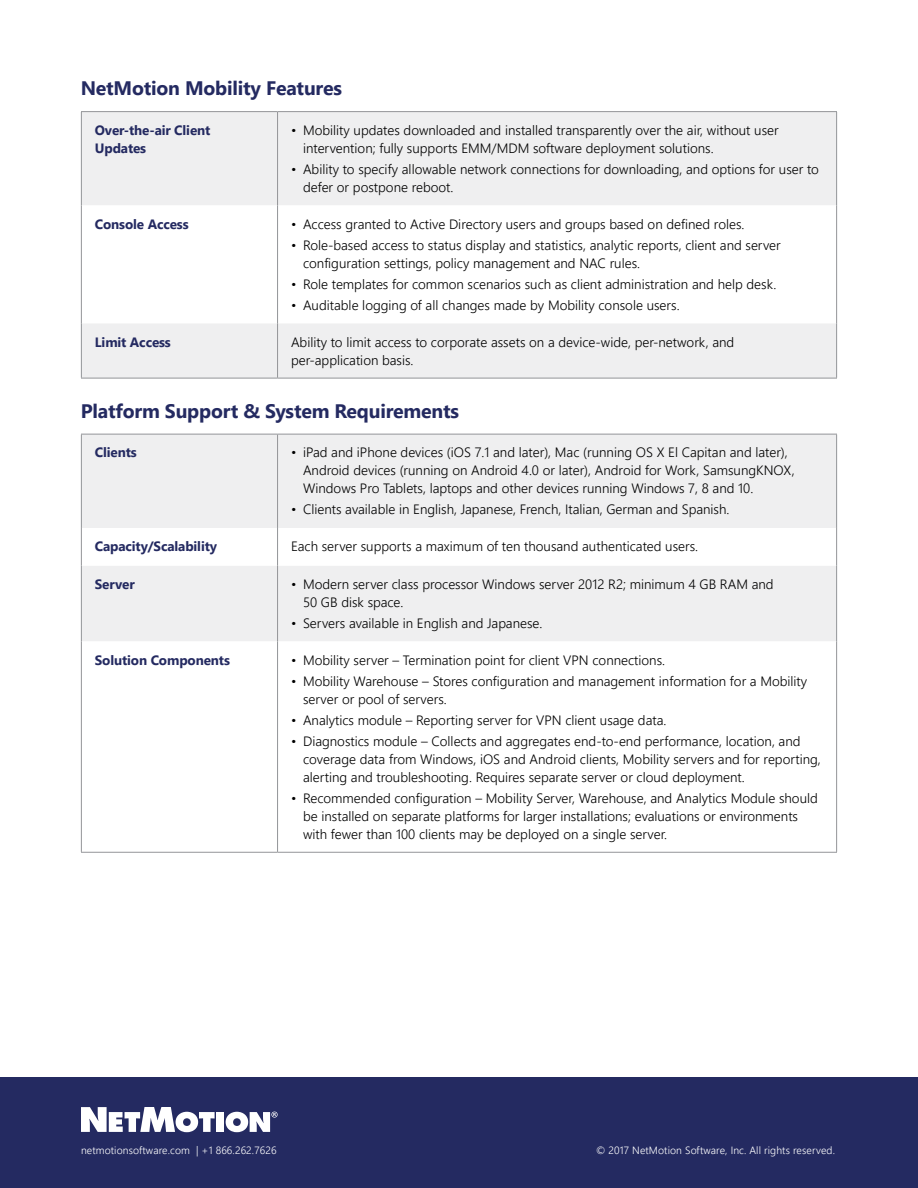
<style>
.page{position:relative;width:918px;height:1188px;background:#fff}
.page>*{position:absolute;margin:0;border:0;box-sizing:border-box;transform-origin:0 0}
.t1{font:700 19.5px "Segoe UI";letter-spacing:-.01em;color:#242a61}
.t2{font:300 13.5px/18px "Segoe UI";color:#000}
.t3{font:700 13.5px/18px "Segoe UI";letter-spacing:-.01em;color:#242a61}
.t4{font:300 10.5px "Segoe UI";letter-spacing:.01em;color:#fff}
</style>
<div class="page">
<div style="left:0;top:1078px;width:918px;height:110px;background:#242a61"></div>
<svg style="left:81px;top:1107px;width:134px;height:25px"></svg>
<div style="left:217px;top:1112px;width:7px;height:20px;background:#fff"></div>
<svg style="left:226px;top:1112px;width:52px;height:20px"></svg>
<div style="left:82px;top:112px;width:754px;height:266px;background:#efeff0"></div>
<svg style="left:82px;top:205px;width:754px;height:118px"></svg>
<hr style="left:81px;top:112px;width:1px;height:93px;background:#939598">
<hr style="left:277px;top:112px;width:1px;height:93px;background:#939598">
<hr style="left:836px;top:112px;width:1px;height:93px;background:#939598">
<hr style="left:81px;top:205px;width:1px;height:118px;background:#939598">
<hr style="left:277px;top:205px;width:1px;height:118px;background:#939598">
<hr style="left:836px;top:205px;width:1px;height:118px;background:#939598">
<hr style="left:81px;top:323px;width:1px;height:55px;background:#939598">
<hr style="left:277px;top:323px;width:1px;height:55px;background:#939598">
<hr style="left:836px;top:323px;width:1px;height:55px;background:#939598">
<hr style="left:81px;top:378px;width:197px;height:1px;background:#939598">
<hr style="left:278px;top:378px;width:559px;height:1px;background:#939598">
<hr style="left:81px;top:111px;width:197px;height:1px;background:#939598">
<hr style="left:278px;top:111px;width:559px;height:1px;background:#939598">
<div style="left:82px;top:435px;width:754px;height:206px;background:#efeff0"></div>
<svg style="left:82px;top:528px;width:754px;height:38px"></svg>
<svg style="left:82px;top:641px;width:754px;height:211px"></svg>
<hr style="left:81px;top:434px;width:1px;height:94px;background:#939598">
<hr style="left:277px;top:434px;width:1px;height:94px;background:#939598">
<hr style="left:836px;top:434px;width:1px;height:94px;background:#939598">
<hr style="left:81px;top:528px;width:1px;height:38px;background:#939598">
<hr style="left:277px;top:528px;width:1px;height:38px;background:#939598">
<hr style="left:836px;top:528px;width:1px;height:38px;background:#939598">
<hr style="left:81px;top:566px;width:1px;height:75px;background:#939598">
<hr style="left:277px;top:566px;width:1px;height:75px;background:#939598">
<hr style="left:836px;top:566px;width:1px;height:75px;background:#939598">
<hr style="left:81px;top:641px;width:1px;height:211px;background:#939598">
<hr style="left:277px;top:641px;width:1px;height:211px;background:#939598">
<hr style="left:836px;top:641px;width:1px;height:211px;background:#939598">
<hr style="left:81px;top:852px;width:197px;height:1px;background:#939598">
<hr style="left:278px;top:852px;width:559px;height:1px;background:#939598">
<hr style="left:81px;top:434px;width:197px;height:1px;background:#939598">
<hr style="left:278px;top:434px;width:559px;height:1px;background:#939598">
<h1 class="t1" style="left:81px;top:74px;width:263px">NetMotion Mobility Features</h1>
<p class="t3" style="left:95px;top:120px;width:117px">Over-the-air Client<br>Updates</p>
<p class="t2" style="left:303px;top:121px;width:477px;text-indent:-12px">• Mobility updates downloaded and installed transparently over the air, without user intervention; fully supports EMM/MDM software deployment solutions.</p>
<p class="t2" style="left:303px;top:160px;width:517px;text-indent:-12px">• Ability to specify allowable network connections for downloading, and options for user to defer or postpone reboot.</p>
<p class="t3" style="left:95px;top:214px;width:95px">Console Access</p>
<p class="t2" style="left:291px;top:214px;width:455px">• Access granted to Active Directory users and groups based on defined roles.</p>
<p class="t2" style="left:303px;top:235px;width:479px;text-indent:-12px">• Role-based access to status display and statistics, analytic reports, client and server configuration settings, policy management and NAC rules.</p>
<p class="t2" style="left:291px;top:274px;width:487px">• Role templates for common scenarios such as client administration and help desk.</p>
<p class="t2" style="left:291px;top:295px;width:390px">• Auditable logging of all changes made by Mobility console users.</p>
<p class="t3" style="left:95px;top:332px;width:78px">Limit Access</p>
<p class="t2" style="left:291px;top:332px;width:445px">Ability to limit access to corporate assets on a device-wide, per-network, and per-application basis.</p>
<h1 class="t1" style="left:81px;top:397px;width:380px">Platform Support &amp; System Requirements</h1>
<p class="t3" style="left:95px;top:443px;width:43px">Clients</p>
<p class="t2" style="left:303px;top:443px;width:493px;text-indent:-12px">• iPad and iPhone devices (iOS 7.1 and later), Mac (running OS X El Capitan and later),<br>Android devices (running on Android 4.0 or later), Android for Work, SamsungKNOX,<br>Windows Pro Tablets, laptops and other devices running Windows 7, 8 and 10.</p>
<p class="t2" style="left:291px;top:500px;width:440px">• Clients available in English, Japanese, French, Italian, German and Spanish.</p>
<p class="t3" style="left:95px;top:537px;width:124px">Capacity/Scalability</p>
<p class="t2" style="left:291px;top:537px;width:409px">Each server supports a maximum of ten thousand authenticated users.</p>
<p class="t3" style="left:95px;top:574px;width:41px">Server</p>
<p class="t2" style="left:303px;top:575px;width:472px;text-indent:-12px">• Modern server class processor Windows server 2012 R2; minimum 4 GB RAM and<br>50 GB disk space.</p>
<p class="t2" style="left:291px;top:614px;width:253px">• Servers available in English and Japanese.</p>
<p class="t3" style="left:95px;top:650px;width:137px">Solution Components</p>
<p class="t2" style="left:291px;top:650px;width:376px">• Mobility server – Termination point for client VPN connections.</p>
<p class="t2" style="left:303px;top:671px;width:506px;text-indent:-12px">• Mobility Warehouse – Stores configuration and management information for a Mobility server or pool of servers.</p>
<p class="t2" style="left:291px;top:710px;width:377px">• Analytics module – Reporting server for VPN client usage data.</p>
<p class="t2" style="left:303px;top:731px;width:519px;text-indent:-12px">• Diagnostics module – Collects and aggregates end-to-end performance, location, and coverage data from Windows, iOS and Android clients, Mobility servers and for reporting, alerting and troubleshooting. Requires separate server or cloud deployment.</p>
<p class="t2" style="left:303px;top:788px;width:516px;text-indent:-12px">• Recommended configuration – Mobility Server, Warehouse, and Analytics Module should be installed on separate platforms for larger installations; evaluations or environments with fewer than 100 clients may be deployed on a single server.</p>
<p class="t4" style="left:81px;top:1143px;width:197px">netmotionsoftware.com | +1 866.262.7626</p>
<p class="t4" style="left:596px;top:1143px;width:240px">© 2017 NetMotion Software, Inc. All rights reserved.</p>
</div>
